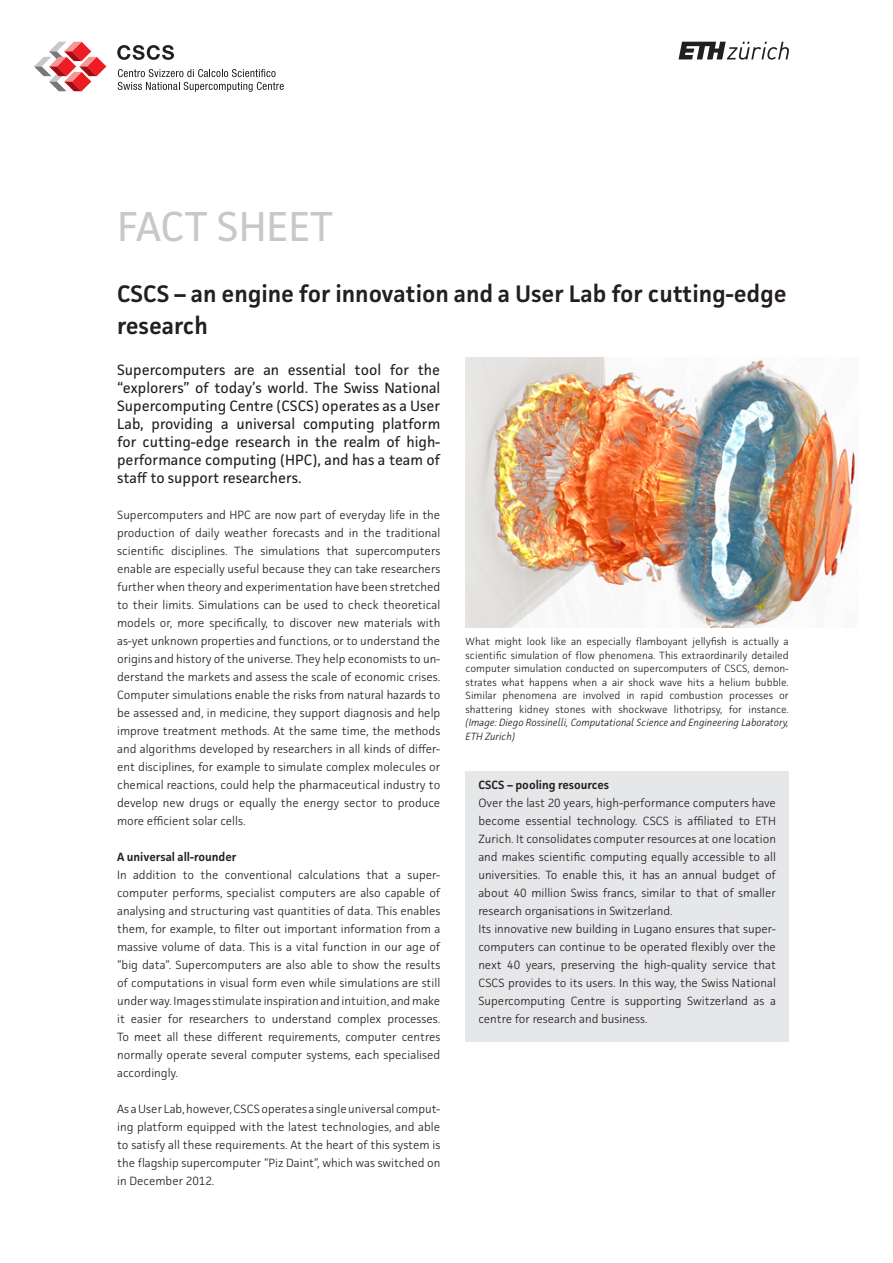
<style>
.page{position:relative;width:893px;height:1263px;background:#fff}
.page>*{position:absolute;margin:0;border:0;box-sizing:border-box;transform-origin:0 0}
.t1{font:42px "Facit";color:#c7c8ca}
.t2{font:600 24px/31.5px "Facit";color:#231f20}
.t3{font:15px/18px "Facit";color:#231f20;text-align:justify}
.t4{font:300 12px/18px "Facit";color:#231f20;text-align:justify}
.t5{font:600 12px "Facit";color:#231f20}
.t6{font:300 10.5px/13.5px "Facit";color:#231f20;text-align:justify}
.t7{font:italic 300 10.5px/13.5px "Facit";color:#231f20}
</style>
<div class="page">
<svg style="left:34px;top:42px;width:72px;height:49px"></svg>
<svg style="left:117px;top:45px;width:57px;height:15px"></svg>
<svg style="left:118px;top:69px;width:166px;height:23px"></svg>
<svg style="left:678px;top:42px;width:111px;height:18px"></svg>
<img style="left:466px;top:357px;width:390px;height:270px">
<div style="left:466px;top:771px;width:323px;height:270px;background:#e6e7e9"></div>
<h1 class="t1" style="left:117px;top:200px;width:217px">FACT SHEET</h1>
<h2 class="t2" style="left:117px;top:278px;width:671px">CSCS – an engine for innovation and a User Lab for cutting-edge research</h2>
<p class="t3" style="left:117px;top:361px;width:325px">Supercomputers are an essential tool for the “explorers” of today’s world. The Swiss National Supercomputing Centre (CSCS) operates as a User Lab, providing a universal computing platform for cutting-edge research in the realm of high&shy;performance computing (HPC), and has a team of staff to support researchers.</p>
<p class="t4" style="left:117px;top:506px;width:325px">Supercomputers and HPC are now part of everyday life in the production of daily weather forecasts and in the traditional scientific disciplines. The simulations that supercomputers enable are especially useful because they can take researchers further when theory and experimentation have been stretched to their limits. Simulations can be used to check theoretical models or, more specifically, to discover new materials with as-yet unknown properties and functions, or to understand the origins and history of the universe. They help economists to un&shy;derstand the markets and assess the scale of economic crises.<br>Computer simulations enable the risks from natural hazards to be assessed and, in medicine, they support diagnosis and help improve treatment methods. At the same time, the methods and algorithms developed by researchers in all kinds of differ&shy;ent disciplines, for example to simulate complex molecules or chemical reactions, could help the pharmaceutical industry to develop new drugs or equally the energy sector to produce more efficient solar cells.</p>
<p class="t5" style="left:117px;top:849px;width:121px">A universal all-rounder</p>
<p class="t4" style="left:117px;top:866px;width:325px">In addition to the conventional calculations that a super&shy;computer performs, specialist computers are also capable of analysing and structuring vast quantities of data. This enables them, for example, to filter out important information from a massive volume of data. This is a vital function in our age of “big data”. Supercomputers are also able to show the results of computations in visual form even while simulations are still under way. Images stimulate inspiration and intuition, and make it easier for researchers to understand complex processes.<br>To meet all these different requirements, computer centres normally operate several computer systems, each specialised accordingly.</p>
<p class="t4" style="left:117px;top:1100px;width:325px">As a User Lab, however, CSCS operates a single universal comput&shy;ing platform equipped with the latest technologies, and able to satisfy all these requirements. At the heart of this system is the flagship supercomputer “Piz Daint”, which was switched on in December 2012.</p>
<p class="t6" style="left:466px;top:634px;width:325px">What might look like an especially flamboyant jellyfish is actually a scientific simulation of flow phenomena. This extraordinarily detailed computer simulation conducted on supercomputers of CSCS, demon&shy;strates what happens when a air shock wave hits a helium bubble.<br>Similar phenomena are involved in rapid combustion processes or shattering kidney stones with shockwave lithotripsy, for instance.</p>
<p class="t7" style="left:466px;top:715px;width:325px">(Image: Diego Rossinelli, Computational Science and Engineering Laboratory,<br>ETH Zurich)</p>
<p class="t5" style="left:478px;top:777px;width:132px">CSCS – pooling resources</p>
<p class="t4" style="left:478px;top:794px;width:299px;text-align:left">Over the last 20 years, high-performance computers have become essential technology. CSCS is affiliated to ETH Zurich. It consolidates computer resources at one location and makes scientific computing equally accessible to all universities. To enable this, it has an annual budget of about 40 million Swiss francs, similar to that of smaller research organisations in Switzerland.<br>Its innovative new building in Lugano ensures that super&shy;computers can continue to be operated flexibly over the next 40 years, preserving the high-quality service that CSCS provides to its users. In this way, the Swiss National Supercomputing Centre is supporting Switzerland as a centre for research and business.</p>
</div>
